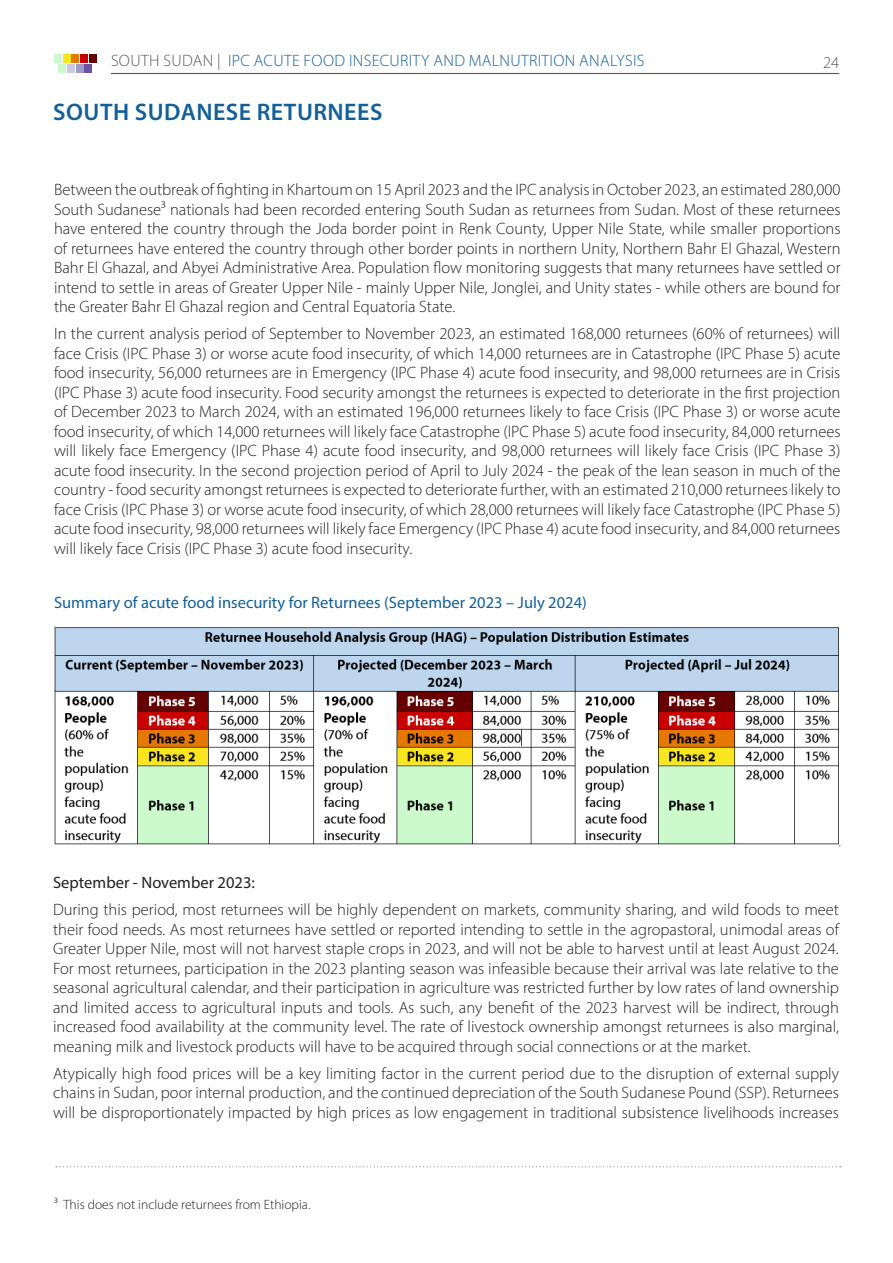
<style>
.page{position:relative;width:893px;height:1263px;background:#fff}
.page>*{position:absolute;margin:0;border:0;box-sizing:border-box;transform-origin:0 0}
.section_heads{font:600 24px "Myriad Pro";letter-spacing:.02em;color:#125f9a}
.text_10_12{font:300 16.5px/19.5px "Myriad Pro";color:#231f20;text-align:justify}
.text_10_12-2{font:16.5px "Myriad Pro";color:#125f9a}
.t1{font:300 16.5px "Myriad Pro";letter-spacing:.02em;color:#125f9a}
.text_10_12-3{font:16.5px "Myriad Pro";color:#231f20}
.t2{font:300 16.5px "Myriad Pro";color:#57585a}
.t3{font:300 13.5px "Myriad Pro";color:#231f20}
.s1{color:#57585a}
</style>
<div class="page">
<hr style="left:111px;top:73px;width:728px;height:1px;background:#57585a">
<div style="left:58px;top:64px;width:8px;height:8px;background:#cdfacd"></div>
<div style="left:67px;top:64px;width:8px;height:8px;background:#cbc9e2"></div>
<div style="left:76px;top:64px;width:7px;height:8px;background:#9e9ac8"></div>
<div style="left:85px;top:64px;width:7px;height:8px;background:#6a51a3"></div>
<div style="left:54px;top:54px;width:8px;height:8px;background:#cdfacd"></div>
<div style="left:63px;top:54px;width:7px;height:8px;background:#fae61e"></div>
<div style="left:71px;top:54px;width:8px;height:8px;background:#e67800"></div>
<div style="left:80px;top:54px;width:8px;height:8px;background:#c80000"></div>
<div style="left:89px;top:54px;width:8px;height:8px;background:#640000"></div>
<img style="left:54px;top:626px;width:786px;height:220px">
<svg style="left:56px;top:1166px;width:785px;height:1px"></svg>
<p class="t1" style="left:111px;top:51px;width:535px"><span class="s1">SOUTH SUDAN |</span> IPC ACUTE FOOD INSECURITY AND MALNUTRITION ANALYSIS</p>
<p class="t2" style="left:823px;top:52px;width:18px">24</p>
<p class="section_heads" style="left:53px;top:97px;width:331px">SOUTH SUDANESE RETURNEES</p>
<p class="text_10_12" style="left:54px;top:180px;width:788px">Between the outbreak of fighting in Khartoum on 15 April 2023 and the IPC analysis in October 2023, an estimated 280,000<br>South Sudanese3 nationals had been recorded entering South Sudan as returnees from Sudan. Most of these returnees have entered the country through the Joda border point in Renk County, Upper Nile State, while smaller proportions of returnees have entered the country through other border points in northern Unity, Northern Bahr El Ghazal, Western Bahr El Ghazal, and Abyei Administrative Area. Population flow monitoring suggests that many returnees have settled or intend to settle in areas of Greater Upper Nile - mainly Upper Nile, Jonglei, and Unity states - while others are bound for the Greater Bahr El Ghazal region and Central Equatoria State.</p>
<p class="text_10_12" style="left:54px;top:324px;width:788px">In the current analysis period of September to November 2023, an estimated 168,000 returnees (60% of returnees) will face Crisis (IPC Phase 3) or worse acute food insecurity, of which 14,000 returnees are in Catastrophe (IPC Phase 5) acute food insecurity, 56,000 returnees are in Emergency (IPC Phase 4) acute food insecurity, and 98,000 returnees are in Crisis (IPC Phase 3) acute food insecurity. Food security amongst the returnees is expected to deteriorate in the first projection of December 2023 to March 2024, with an estimated 196,000 returnees likely to face Crisis (IPC Phase 3) or worse acute food insecurity, of which 14,000 returnees will likely face Catastrophe (IPC Phase 5) acute food insecurity, 84,000 returnees will likely face Emergency (IPC Phase 4) acute food insecurity, and 98,000 returnees will likely face Crisis (IPC Phase 3) acute food insecurity. In the second projection period of April to July 2024 - the peak of the lean season in much of the country - food security amongst returnees is expected to deteriorate further, with an estimated 210,000 returnees likely to face Crisis (IPC Phase 3) or worse acute food insecurity, of which 28,000 returnees will likely face Catastrophe (IPC Phase 5) acute food insecurity, 98,000 returnees will likely face Emergency (IPC Phase 4) acute food insecurity, and 84,000 returnees will likely face Crisis (IPC Phase 3) acute food insecurity.</p>
<p class="text_10_12-2" style="left:54px;top:592px;width:534px">Summary of acute food insecurity for Returnees (September 2023 – July 2024)</p>
<p class="text_10_12-3" style="left:53px;top:873px;width:203px">September - November 2023:</p>
<p class="text_10_12" style="left:53px;top:900px;width:787px">During this period, most returnees will be highly dependent on markets, community sharing, and wild foods to meet their food needs. As most returnees have settled or reported intending to settle in the agropastoral, unimodal areas of Greater Upper Nile, most will not harvest staple crops in 2023, and will not be able to harvest until at least August 2024.<br>For most returnees, participation in the 2023 planting season was infeasible because their arrival was late relative to the seasonal agricultural calendar, and their participation in agriculture was restricted further by low rates of land ownership and limited access to agricultural inputs and tools. As such, any benefit of the 2023 harvest will be indirect, through increased food availability at the community level. The rate of livestock ownership amongst returnees is also marginal, meaning milk and livestock products will have to be acquired through social connections or at the market.</p>
<p class="text_10_12" style="left:53px;top:1063px;width:787px">Atypically high food prices will be a key limiting factor in the current period due to the disruption of external supply chains in Sudan, poor internal production, and the continued depreciation of the South Sudanese Pound (SSP). Returnees will be disproportionately impacted by high prices as low engagement in traditional subsistence livelihoods increases</p>
<p class="t3" style="left:54px;top:1196px;width:258px">3 This does not include returnees from Ethiopia.</p>
</div>
